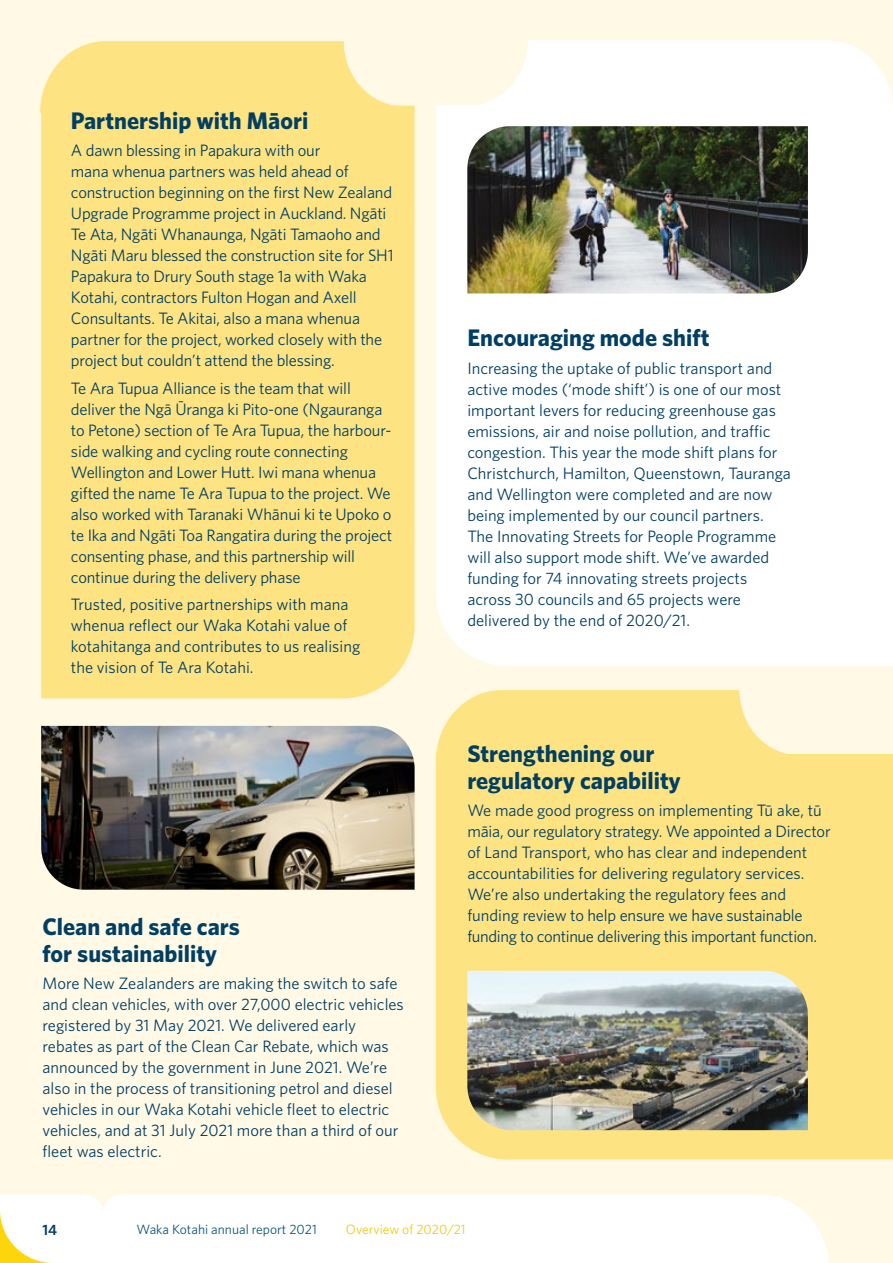
<style>
.page{position:relative;width:893px;height:1263px;background:#fff9e6}
.page>*{position:absolute;margin:0;border:0;box-sizing:border-box;transform-origin:0 0}
.t1{font:700 24px/27px "Whitney";color:#003f64}
.t2{font:16.5px/21px "Whitney";letter-spacing:-.01em;color:#003f64}
.t3{font:600 15px "Whitney";color:#003f64}
.t4{font:13.5px "Whitney";color:#0f577b}
.t5{font:13.5px "Whitney";color:#efcb0f}
</style>
<div class="page">
<div style="left:436px;top:754px;width:457px;height:405px;background:#fee383"></div>
<div style="left:41px;top:106px;width:374px;height:592px;background:#fee383"></div>
<svg style="left:40px;top:41px;width:355px;height:72px;background:#fee690"></svg>
<svg style="left:436px;top:690px;width:355px;height:72px;background:#fee690"></svg>
<div style="left:0;top:1194px;width:829px;height:69px;background:#fff"></div>
<svg style="left:0;top:1210px;width:53px;height:53px;background:#fef6ca"></svg>
<img style="left:41px;top:726px;width:374px;height:164px">
<div style="left:436px;top:105px;width:457px;height:561px;background:#fff"></div>
<svg style="left:476px;top:40px;width:417px;height:72px;background:#fffefb"></svg>
<img style="left:467px;top:971px;width:341px;height:159px">
<img style="left:467px;top:126px;width:341px;height:167px">
<h1 class="t1" style="left:71px;top:106px;width:239px">Partnership with Māori</h1>
<p class="t2" style="left:71px;top:140px;width:324px">A dawn blessing in Papakura with our<br>mana whenua partners was held ahead of construction beginning on the first New Zealand Upgrade Programme project in Auckland. Ngāti Te Ata, Ngāti Whanaunga, Ngāti Tamaoho and Ngāti Maru blessed the construction site for SH1<br>Papakura to Drury South stage 1a with Waka Kotahi, contractors Fulton Hogan and Axell Consultants. Te Akitai, also a mana whenua partner for the project, worked closely with the project but couldn’t attend the blessing.</p>
<p class="t2" style="left:71px;top:377px;width:323px">Te Ara Tupua Alliance is the team that will deliver the Ngā Ūranga ki Pito-one (Ngauranga to Petone) section of Te Ara Tupua, the harbour&shy;side walking and cycling route connecting Wellington and Lower Hutt. Iwi mana whenua gifted the name Te Ara Tupua to the project. We also worked with Taranaki Whānui ki te Upoko o te Ika and Ngāti Toa Rangatira during the project consenting phase, and this partnership will continue during the delivery phase</p>
<p class="t2" style="left:71px;top:593px;width:291px">Trusted, positive partnerships with mana whenua reflect our Waka Kotahi value of kotahitanga and contributes to us realising the vision of Te Ara Kotahi.</p>
<h1 class="t1" style="left:43px;top:912px;width:199px">Clean and safe cars for sustainability</h1>
<p class="t2" style="left:43px;top:973px;width:363px">More New Zealanders are making the switch to safe and clean vehicles, with over 27,000 electric vehicles registered by 31 May 2021. We delivered early rebates as part of the Clean Car Rebate, which was announced by the government in June 2021. We’re also in the process of transitioning petrol and diesel vehicles in our Waka Kotahi vehicle fleet to electric vehicles, and at 31 July 2021 more than a third of our fleet was electric.</p>
<h1 class="t1" style="left:467px;top:324px;width:244px">Encouraging mode shift</h1>
<p class="t2" style="left:467px;top:357px;width:325px">Increasing the uptake of public transport and active modes (‘mode shift’) is one of our most important levers for reducing greenhouse gas emissions, air and noise pollution, and traffic congestion. This year the mode shift plans for Christchurch, Hamilton, Queenstown, Tauranga and Wellington were completed and are now being implemented by our council partners.<br>The Innovating Streets for People Programme will also support mode shift. We’ve awarded funding for 74 innovating streets projects across 30 councils and 65 projects were delivered by the end of 2020/21.</p>
<h1 class="t1" style="left:467px;top:739px;width:215px">Strengthening our regulatory capability</h1>
<p class="t2" style="left:467px;top:800px;width:365px">We made good progress on implementing Tū ake, tū māia, our regulatory strategy. We appointed a Director of Land Transport, who has clear and independent accountabilities for delivering regulatory services.<br>We’re also undertaking the regulatory fees and funding review to help ensure we have sustainable funding to continue delivering this important function.</p>
<p class="t3" style="left:43px;top:1220px;width:16px">14</p>
<p class="t4" style="left:137px;top:1220px;width:182px">Waka Kotahi annual report 2021</p>
<p class="t5" style="left:346px;top:1220px;width:121px">Overview of 2020/21</p>
</div>
